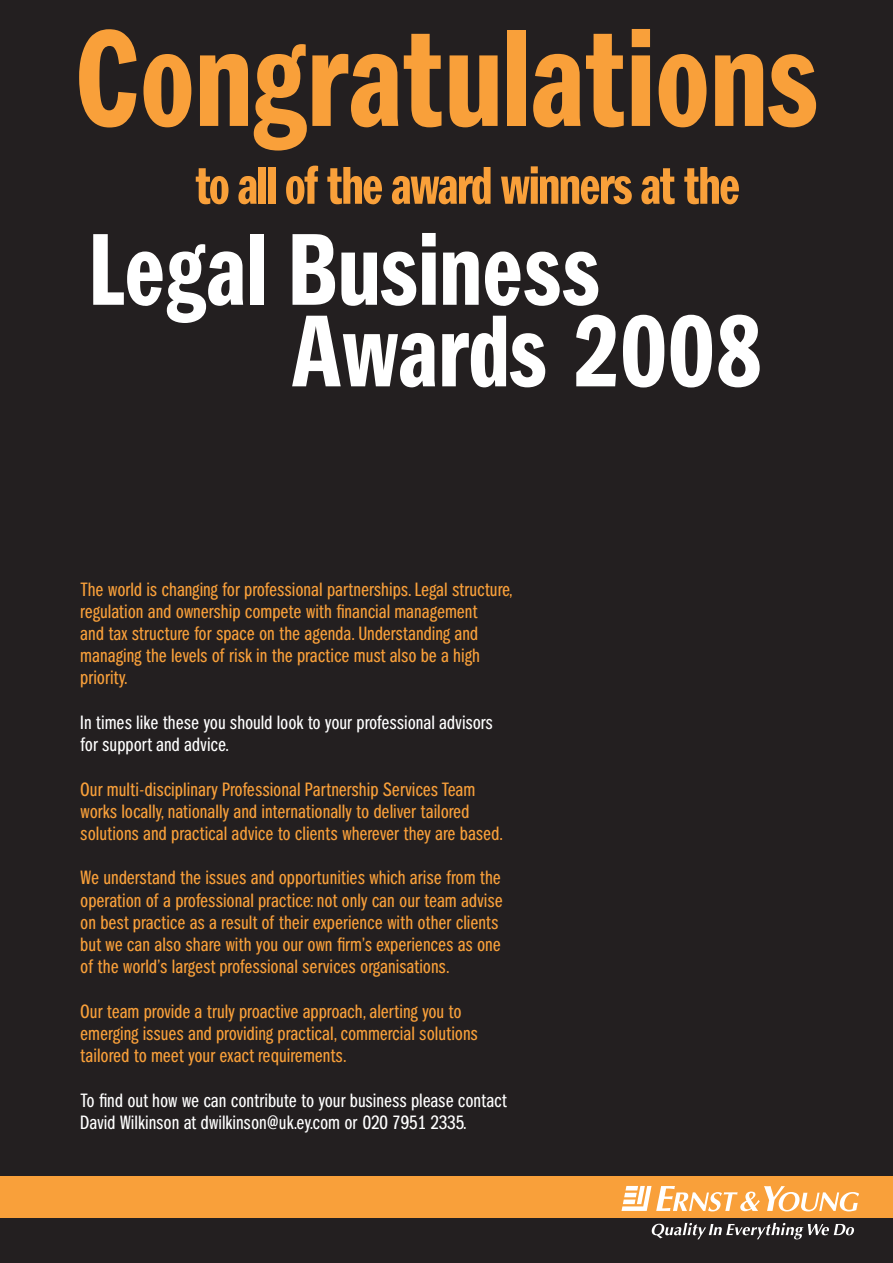
<style>
.page{position:relative;width:893px;height:1263px;background:#231f20}
.page>*{position:absolute;margin:0;border:0;box-sizing:border-box;transform-origin:0 0}
.t1{font:142.95px "EY Gothic Comp Demi";color:#f9a03a}
.t2{font:105.9px "EY Gothic Comp Demi";color:#fff}
.t3{font:55.2px "EY Gothic Comp Demi";letter-spacing:-.03em;color:#f9a03a}
.t4{font:20.1px/22.2px "EY Gothic Comp";color:#f9a03a}
.t5{font:20.1px/22.2px "EY Gothic Comp";color:#fff}
</style>
<div class="page">
<h1 class="t1" style="left:81px;top:31px;width:745px">Congratulations</h1>
<h3 class="t3" style="left:197px;top:167px;width:547px">to all of the award winners at the</h3>
<h2 class="t2" style="left:93px;top:234px;width:512px">Legal Business</h2>
<h2 class="t2" style="left:294px;top:316px;width:470px">Awards 2008</h2>
<p class="t4" style="left:81px;top:580px;width:433px">The world is changing for professional partnerships. Legal structure, regulation and ownership compete with financial management<br>and tax structure for space on the agenda. Understanding and managing the levels of risk in the practice must also be a high priority.</p>
<p class="t5" style="left:81px;top:713px;width:414px">In times like these you should look to your professional advisors for support and advice.</p>
<p class="t4" style="left:81px;top:780px;width:423px">Our multi-disciplinary Professional Partnership Services Team works locally, nationally and internationally to deliver tailored solutions and practical advice to clients wherever they are based.</p>
<p class="t4" style="left:81px;top:868px;width:424px">We understand the issues and opportunities which arise from the operation of a professional practice: not only can our team advise on best practice as a result of their experience with other clients but we can also share with you our own firm’s experiences as one of the world’s largest professional services organisations.</p>
<p class="t4" style="left:81px;top:1002px;width:399px">Our team provide a truly proactive approach, alerting you to emerging issues and providing practical, commercial solutions tailored to meet your exact requirements.</p>
<p class="t5" style="left:81px;top:1091px;width:428px">To find out how we can contribute to your business please contact<br>David Wilkinson at dwilkinson@uk.ey.com or 020 7951 2335.</p>
</div>
